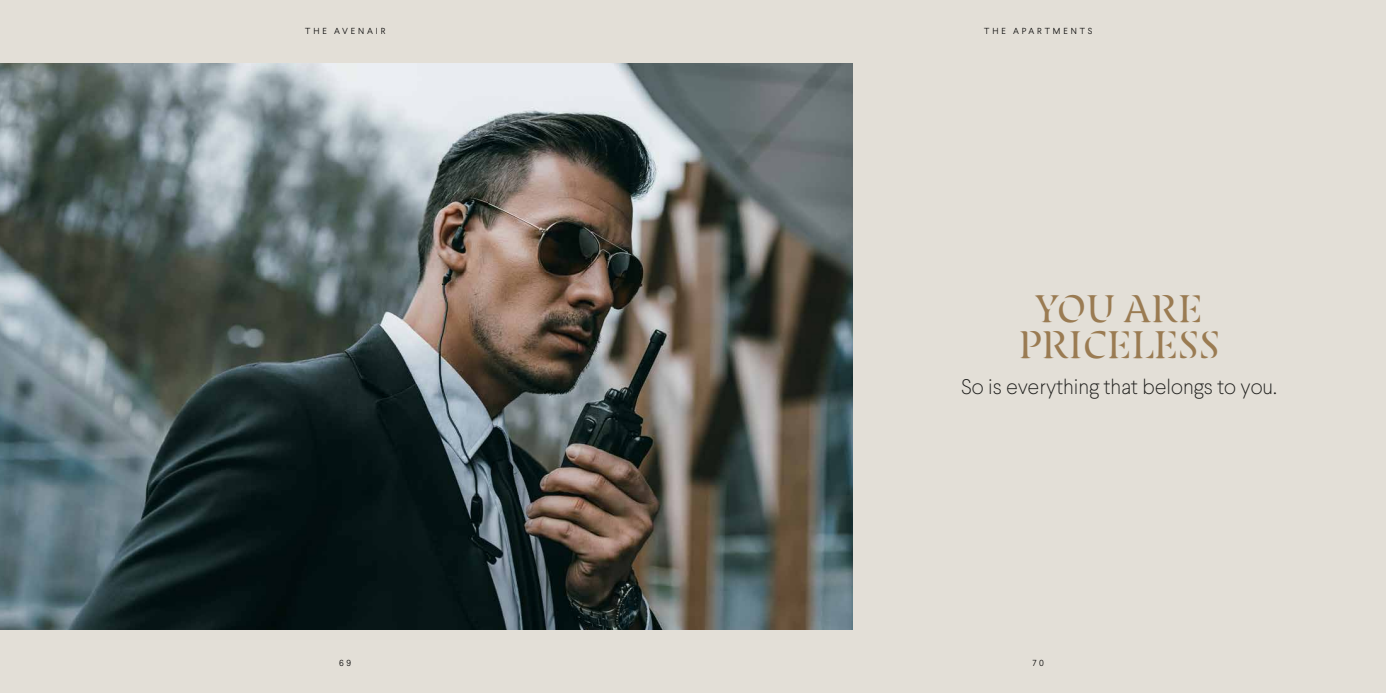
<style>
.page{position:relative;width:1386px;height:693px;background:#fff}
.page>*{position:absolute;margin:0;border:0;box-sizing:border-box;transform-origin:0 0}
.t1{font:300 43.75px/35.9px "Laima";letter-spacing:-.01em;color:#9a7b52;text-align:center}
.t2{font:100 21px "Larsseit";color:#1d1d1b}
.t3{font:300 8.75px "Larsseit";letter-spacing:.33em;color:#000}
</style>
<div class="page">
<div style="left:693px;top:0;width:693px;height:693px;background:#e3dfd7"></div>
<div style="left:0;top:0;width:693px;height:693px;background:#e3dfd7"></div>
<img style="left:0;top:64px;width:852px;height:565px">
<p class="t3" style="left:305px;top:25px;width:82px">THE AVENAIR</p>
<p class="t3" style="left:984px;top:25px;width:110px">THE APARTMENTS</p>
<h1 class="t1" style="left:1018px;top:291px;width:203px">YOU ARE<br>PRICELESS</h1>
<p class="t2" style="left:961px;top:374px;width:317px">So is everything that belongs to you.</p>
<p class="t3" style="left:339px;top:658px;width:14px">6 9</p>
<p class="t3" style="left:1032px;top:658px;width:13px">7 0</p>
</div>
